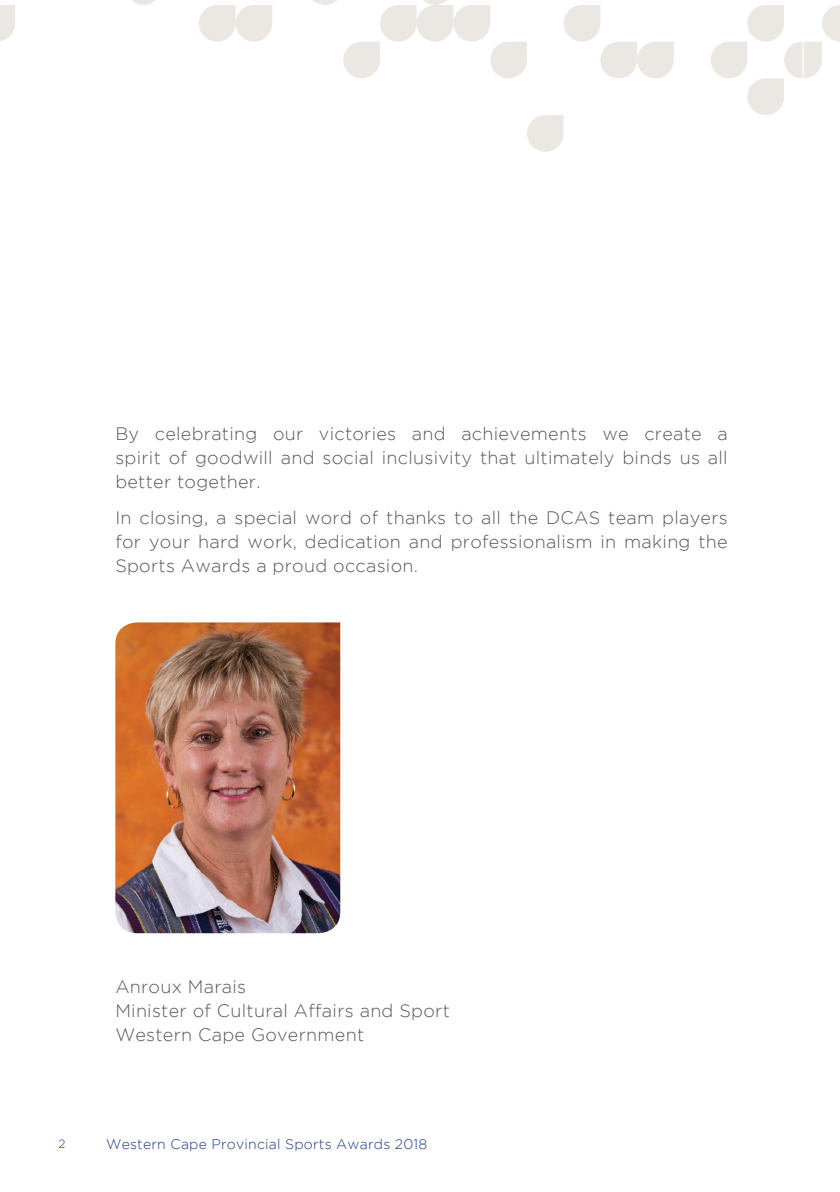
<style>
.page{position:relative;width:840px;height:1192px;background:#fff}
.page>*{position:absolute;margin:0;border:0;box-sizing:border-box;transform-origin:0 0}
.t1{font:300 18px/24px "Gotham";letter-spacing:.015em;color:#57585a;text-align:justify}
.t2{font:300 14px "Gotham";letter-spacing:.015em;color:#193a8d}
.t3{font:300 12px "Gotham";color:#193a8d}
</style>
<div class="page">
<svg style="left:313px;top:0;width:214px;height:78px"></svg>
<svg style="left:564px;top:5px;width:109px;height:73px"></svg>
<svg style="left:527px;top:115px;width:36px;height:37px"></svg>
<svg style="left:132px;top:0;width:24px;height:5px"></svg>
<svg style="left:199px;top:5px;width:73px;height:37px"></svg>
<img style="left:115px;top:622px;width:225px;height:311px">
<svg style="left:0;top:5px;width:15px;height:36px"></svg>
<svg style="left:710px;top:5px;width:130px;height:110px"></svg>
<p class="t1" style="left:115px;top:422px;width:614px">By celebrating our victories and achievements we create a spirit of goodwill and social inclusivity that ultimately binds us all better together.</p>
<p class="t1" style="left:115px;top:505px;width:614px">In closing, a special word of thanks to all the DCAS team players for your hard work, dedication and professionalism in making the Sports Awards a proud occasion.</p>
<p class="t1" style="left:115px;top:974px;width:336px;text-align:left">Anroux Marais<br>Minister of Cultural Affairs and Sport<br>Western Cape Government</p>
<p class="t3" style="left:58px;top:1136px;width:9px">2</p>
<p class="t2" style="left:106px;top:1135px;width:323px">Western Cape Provincial Sports Awards 2018</p>
</div>
